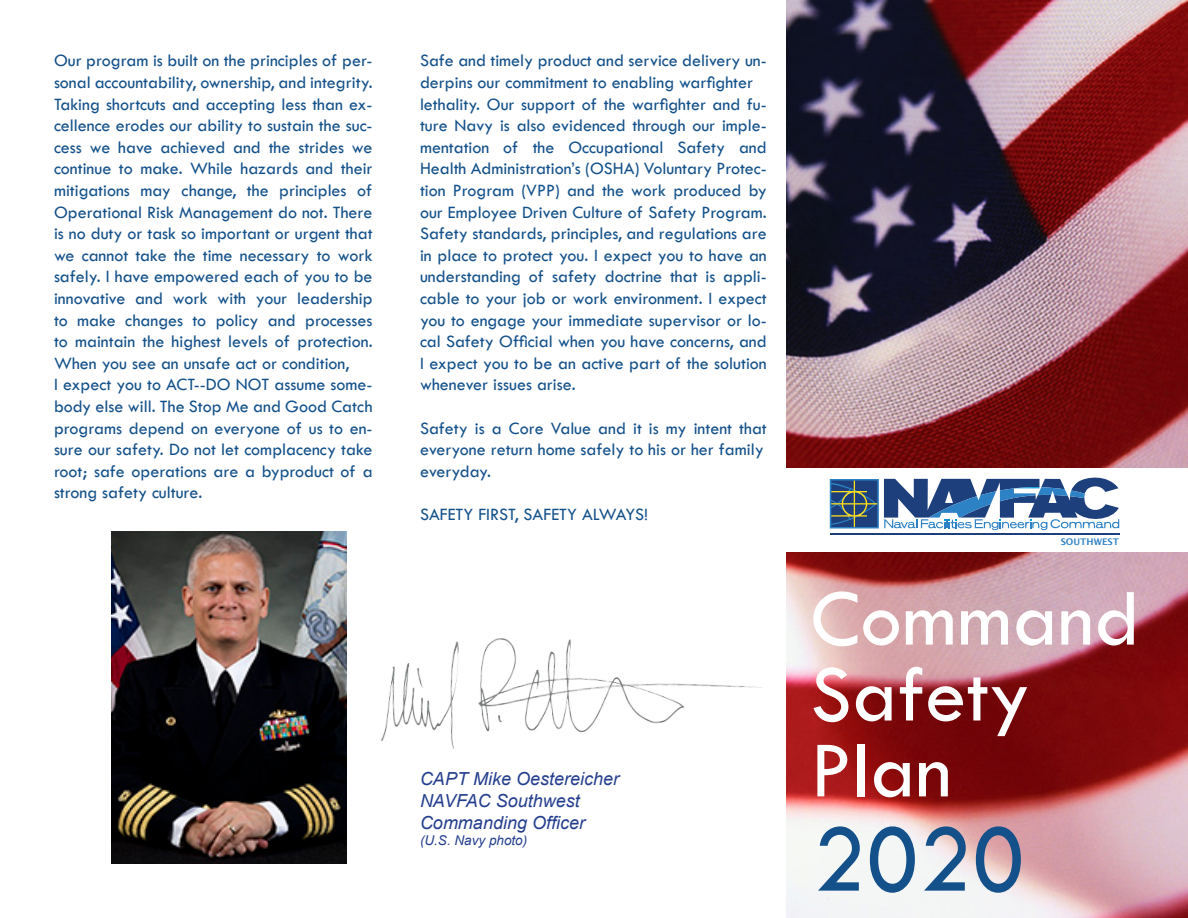
<style>
.page{position:relative;width:1188px;height:918px;background:#fff}
.page>*{position:absolute;margin:0;border:0;box-sizing:border-box;transform-origin:0 0}
.t1{font:99.9px "Tw Cen";color:#14518a;scale:.96 1}
.t2{font:82.8px/75.9px "Tw Cen";color:#fff}
.t3{font:18px/21.6px "Tw Cen";color:#14518a}
.justified{font:italic 18px "Arial";color:#253f8e}
.justified-2{font:italic 13.5px "Arial";color:#253f8e}
.t4{font:700 9.15px "Lucida Grande";color:#2d82c5}
</style>
<div class="page">
<img style="left:786px;top:553px;width:402px;height:365px">
<img style="left:786px;top:0;width:402px;height:468px">
<svg style="left:830px;top:477px;width:289px;height:54px"></svg>
<hr style="left:830px;top:533px;width:289px;height:2px;background:#1d3f7c">
<img style="left:381px;top:611px;width:418px;height:176px">
<img style="left:112px;top:531px;width:234px;height:333px">
<p class="t3" style="left:54px;top:50px;width:320px">Our program is built on the principles of per&shy;sonal accountability, ownership, and integrity.</p>
<p class="t3" style="left:54px;top:93px;width:320px;text-align:justify">Taking shortcuts and accepting less than ex&shy;cellence erodes our ability to sustain the suc&shy;cess we have achieved and the strides we continue to make. While hazards and their mitigations may change, the principles of Operational Risk Management do not. There is no duty or task so important or urgent that we cannot take the time necessary to work safely. I have empowered each of you to be innovative and work with your leadership to make changes to policy and processes to maintain the highest levels of protection.<br>When you see an unsafe act or condition,</p>
<p class="t3" style="left:54px;top:374px;width:320px">I expect you to ACT--DO NOT assume some&shy;body else will. The Stop Me and Good Catch</p>
<p class="t3" style="left:54px;top:417px;width:320px;text-align:justify">programs depend on everyone of us to en&shy;sure our safety. Do not let complacency take root; safe operations are a byproduct of a strong safety culture.</p>
<p class="t3" style="left:420px;top:50px;width:348px">Safe and timely product and service delivery un&shy;derpins our commitment to enabling warfighter</p>
<p class="t3" style="left:420px;top:93px;width:348px;text-align:justify">lethality. Our support of the warfighter and fu&shy;ture Navy is also evidenced through our imple&shy;mentation of the Occupational Safety and Health Administration’s (OSHA) Voluntary Protec&shy;tion Program (VPP) and the work produced by our Employee Driven Culture of Safety Program.<br>Safety standards, principles, and regulations are in place to protect you. I expect you to have an understanding of safety doctrine that is appli&shy;cable to your job or work environment. I expect you to engage your immediate supervisor or lo&shy;cal Safety Official when you have concerns, and I expect you to be an active part of the solution whenever issues arise.</p>
<p class="t3" style="left:420px;top:417px;width:348px">Safety is a Core Value and it is my intent that everyone return home safely to his or her family</p>
<p class="t3" style="left:420px;top:460px;width:73px">everyday.</p>
<p class="t3" style="left:420px;top:503px;width:230px">SAFETY FIRST, SAFETY ALWAYS!</p>
<p class="justified" style="left:420px;top:767px;width:201px">CAPT Mike Oestereicher</p>
<p class="justified" style="left:420px;top:789px;width:161px">NAVFAC Southwest</p>
<p class="justified" style="left:420px;top:811px;width:167px">Commanding Officer</p>
<p class="justified-2" style="left:420px;top:831px;width:109px">(U.S. Navy photo)</p>
<p class="t4" style="left:1061px;top:534px;width:60px">SOUTHWEST</p>
<p class="t2" style="left:810px;top:580px;width:331px">Command<br>Safety<br>Plan</p>
<p class="t1" style="left:813px;top:799px;width:222px">2020</p>
</div>
